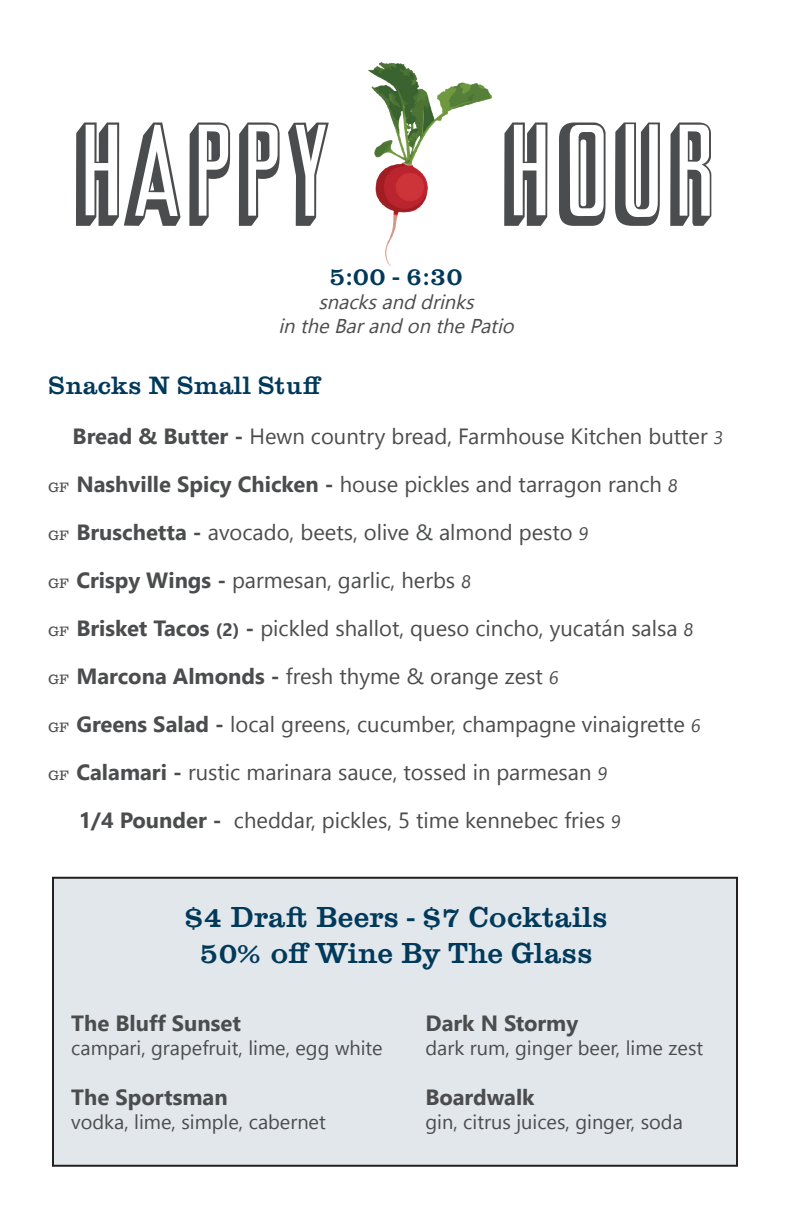
<style>
.page{position:relative;width:792px;height:1224px;background:#fff}
.page>*{position:absolute;margin:0;border:0;box-sizing:border-box;transform-origin:0 0}
.t1{font:136px "Handmade Dropshadow JNL";color:#4b4c4d}
.t2{font:500 30px/36px "Clarendon FS";letter-spacing:.01em;color:#01395a;text-align:center}
.t3{font:500 26px "Clarendon FS";letter-spacing:.01em;color:#01395a}
.t4{font:22px "Khmer UI";color:#4b4c4d}
.t5{font:700 22px "Khmer UI";color:#4b4c4d}
.t6{font:20px "Khmer UI";color:#4b4c4d}
.t7{font:italic 20px/24px "Khmer UI";color:#4b4c4d;text-align:center}
.s1{font-weight:700}
.s2{font-size:18px}
.s3{font-family:"Clarendon FS";font-weight:300;font-size:14px}
.s4{font-weight:700;font-size:18px}
</style>
<div class="page">
<div style="left:54px;top:877px;width:684px;height:288px;background:#e1e7eb"></div>
<img style="left:369px;top:63px;width:123px;height:202px">
<div style="left:52px;top:877px;width:686px;height:290px;border:2px solid #231f20"></div>
<h1 class="t1" style="left:69px;top:94px;width:648px">HAPPY HOUR</h1>
<p class="t3" style="left:329px;top:262px;width:135px">5:00 - 6:30</p>
<p class="t7" style="left:278px;top:290px;width:242px">snacksand drinks<br>in the Barand on the Patio</p>
<p class="t3" style="left:48px;top:370px;width:275px">Snacks N Small Stuff</p>
<p class="t4" style="left:73px;top:423px;width:654px"><span class="s1">Bread &amp; Butter -</span> Hewn country bread, Farmhouse Kitchen butter <span class="s2">3</span></p>
<p class="t4" style="left:48px;top:471px;width:632px"><span class="s3">GF</span> <span class="s1">Nashville Spicy Chicken -</span> house pickles and tarragon ranch <span class="s2">8</span></p>
<p class="t4" style="left:48px;top:519px;width:543px"><span class="s3">GF</span> <span class="s1">Bruschetta -</span> avocado, beets, olive &amp; almond pesto <span class="s2">9</span></p>
<p class="t4" style="left:48px;top:567px;width:426px"><span class="s3">GF</span> <span class="s1">Crispy Wings -</span> parmesan, garlic, herbs <span class="s2">8</span></p>
<p class="t4" style="left:48px;top:615px;width:648px"><span class="s3">GF</span> <span class="s1">Brisket Tacos</span> <span class="s4">(2)</span> <span class="s1">-</span> pickled shallot, queso cincho, yucatán salsa <span class="s2">8</span></p>
<p class="t4" style="left:48px;top:663px;width:514px"><span class="s3">GF</span> <span class="s1">Marcona Almonds -</span> fresh thyme &amp; orange zest <span class="s2">6</span></p>
<p class="t4" style="left:48px;top:711px;width:655px"><span class="s3">GF</span> <span class="s1">Greens Salad -</span> local greens, cucumber, champagne vinaigrette <span class="s2">6</span></p>
<p class="t4" style="left:48px;top:759px;width:562px"><span class="s3">GF</span> <span class="s1">Calamari -</span> rustic marinara sauce, tossed in parmesan <span class="s2">9</span></p>
<p class="t4" style="left:79px;top:807px;width:545px"><span class="s1">1/4 Pounder -</span> cheddar, pickles, 5 time kennebec fries <span class="s2">9</span></p>
<h2 class="t2" style="left:184px;top:900px;width:425px">$4 Draft Beers - $7 Cocktails<br>50% off Wine By The Glass</h2>
<p class="t5" style="left:71px;top:1011px;width:171px">The Bluff Sunset</p>
<p class="t6" style="left:71px;top:1037px;width:313px">campari, grapefruit, lime, egg white</p>
<p class="t5" style="left:71px;top:1085px;width:158px">The Sportsman</p>
<p class="t6" style="left:71px;top:1111px;width:256px">vodka, lime, simple, cabernet</p>
<p class="t5" style="left:426px;top:1011px;width:154px">Dark N Stormy</p>
<p class="t6" style="left:426px;top:1037px;width:279px">dark rum, ginger beer, lime zest</p>
<p class="t5" style="left:426px;top:1085px;width:111px">Boardwalk</p>
<p class="t6" style="left:426px;top:1111px;width:259px">gin, citrus juices, ginger, soda</p>
</div>
